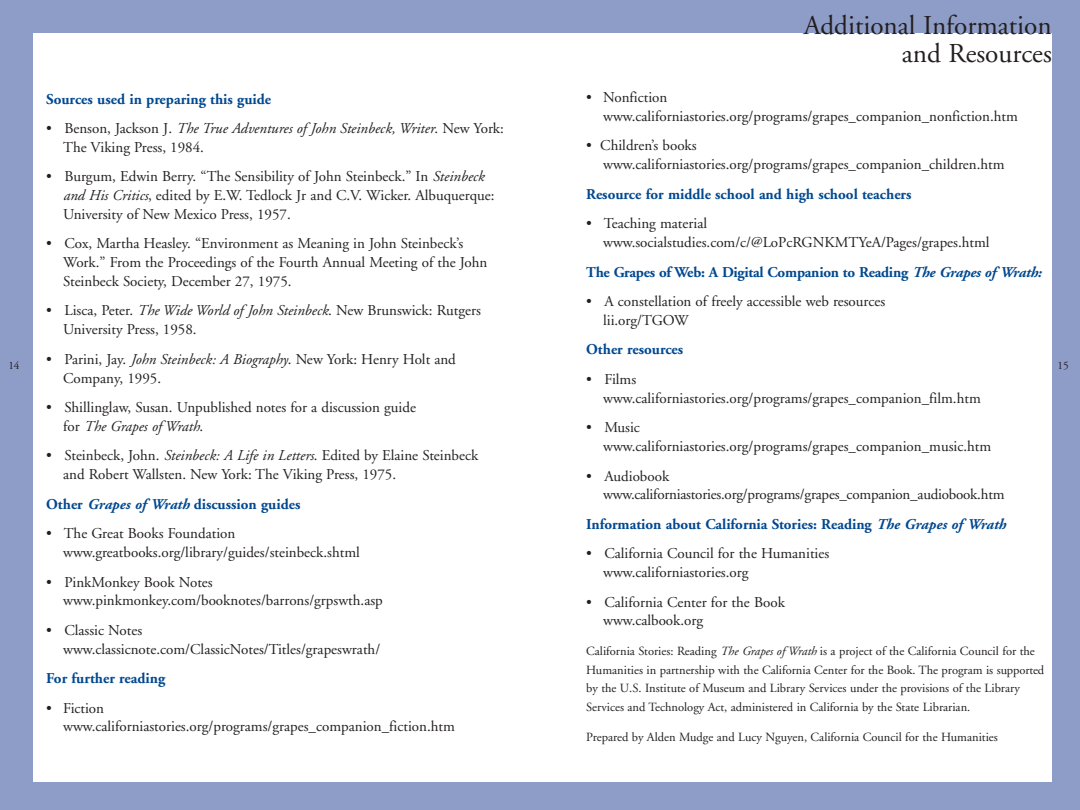
<style>
.page{position:relative;width:1080px;height:810px;background:#8e9dc8}
.page>*{position:absolute;margin:0;border:0;box-sizing:border-box;transform-origin:0 0}
.t1{font:27.25px/28.8px "Adobe Garamond";color:#231f1f;text-align:right}
.t2{font:15px/18.8px "Adobe Garamond";color:#231f1f}
.t3{font:700 15px "Adobe Garamond";color:#004890}
.t4{font:12.5px/18.8px "Adobe Garamond";color:#231f1f}
.t5{font:11.25px "Adobe Garamond";color:#231f1f}
.s1{font-style:italic}
</style>
<div class="page">
<div style="left:34px;top:34px;width:1018px;height:748px;background:#fff"></div>
<p class="t5" style="left:8px;top:361px;width:13px">14</p>
<p class="t3" style="left:46px;top:93px;width:227px">Sources used in preparing this guide</p>
<p class="t2" style="left:63px;top:120px;width:442px;text-indent:-17px">• Benson, Jackson J. <span class="s1">The True Adventures of John Steinbeck, Writer</span>. New York:<br>The Viking Press, 1984.</p>
<p class="t2" style="left:63px;top:169px;width:433px;text-indent:-17px">• Burgum, Edwin Berry. “The Sensibility of John Steinbeck.” In <span class="s1">Steinbeck and His Critics</span>, edited by E.W. Tedlock Jr and C.V. Wicker. Albuquerque:<br>University of New Mexico Press, 1957.</p>
<p class="t2" style="left:63px;top:236px;width:426px;text-indent:-17px">• Cox, Martha Heasley. “Environment as Meaning in John Steinbeck’s<br>Work.” From the Proceedings of the Fourth Annual Meeting of the John<br>Steinbeck Society, December 27, 1975.</p>
<p class="t2" style="left:63px;top:303px;width:419px;text-indent:-17px">• Lisca, Peter. <span class="s1">The Wide World of John Steinbeck</span>. New Brunswick: Rutgers<br>University Press, 1958.</p>
<p class="t2" style="left:63px;top:351px;width:394px;text-indent:-17px">• Parini, Jay. <span class="s1">John Steinbeck: A Biography</span>. New York: Henry Holt and<br>Company, 1995.</p>
<p class="t2" style="left:63px;top:399px;width:354px;text-indent:-17px">• Shillinglaw, Susan. Unpublished notes for a discussion guide for <span class="s1">The Grapes of Wrath</span>.</p>
<p class="t2" style="left:63px;top:448px;width:417px;text-indent:-17px">• Steinbeck, John. <span class="s1">Steinbeck: A Life in Letters</span>. Edited by Elaine Steinbeck and Robert Wallsten. New York: The Viking Press, 1975.</p>
<p class="t3" style="left:46px;top:498px;width:256px">Other <span class="s1">Grapes of Wrath</span> discussion guides</p>
<p class="t2" style="left:63px;top:525px;width:298px;text-indent:-17px">• The Great Books Foundation www.greatbooks.org/library/guides/steinbeck.shtml</p>
<p class="t2" style="left:63px;top:574px;width:321px;text-indent:-17px">• PinkMonkey Book Notes www.pinkmonkey.com/booknotes/barrons/grpswth.asp</p>
<p class="t2" style="left:63px;top:622px;width:319px;text-indent:-17px">• Classic Notes www.classicnote.com/ClassicNotes/Titles/grapeswrath/</p>
<p class="t3" style="left:46px;top:672px;width:120px">For further reading</p>
<p class="t2" style="left:63px;top:700px;width:393px;text-indent:-17px">• Fiction www.californiastories.org/programs/grapes_companion_fiction.htm</p>
<h1 class="t1" style="left:804px;top:13px;width:250px">Additional Information and Resources</h1>
<p class="t2" style="left:603px;top:89px;width:416px;text-indent:-17px">• Nonfiction www.californiastories.org/programs/grapes_companion_nonfiction.htm</p>
<p class="t2" style="left:603px;top:138px;width:403px;text-indent:-17px">• Children’s books www.californiastories.org/programs/grapes_companion_children.htm</p>
<p class="t3" style="left:586px;top:188px;width:327px">Resource for middle school and high school teachers</p>
<p class="t2" style="left:603px;top:215px;width:388px;text-indent:-17px">• Teaching material www.socialstudies.com/c/@LoPcRGNKMTYeA/Pages/grapes.html</p>
<p class="t3" style="left:586px;top:266px;width:457px">The Grapes of Web: A Digital Companion to Reading <span class="s1">The Grapes of Wrath:</span></p>
<p class="t2" style="left:603px;top:293px;width:284px;text-indent:-17px">• A constellation of freely accessible web resources lii.org/TGOW</p>
<p class="t3" style="left:586px;top:344px;width:99px">Other resources</p>
<p class="t2" style="left:603px;top:371px;width:379px;text-indent:-17px">• Films www.californiastories.org/programs/grapes_companion_film.htm</p>
<p class="t2" style="left:603px;top:419px;width:390px;text-indent:-17px">• Music www.californiastories.org/programs/grapes_companion_music.htm</p>
<p class="t2" style="left:603px;top:468px;width:403px;text-indent:-17px">• Audiobook www.californiastories.org/programs/grapes_companion_audiobook.htm</p>
<p class="t3" style="left:586px;top:518px;width:421px">Information about California Stories: Reading <span class="s1">The Grapes of Wrath</span></p>
<p class="t2" style="left:603px;top:546px;width:228px;text-indent:-17px">• California Council for the Humanities www.californiastories.org</p>
<p class="t2" style="left:603px;top:594px;width:183px;text-indent:-17px">• California Center for the Book www.calbook.org</p>
<p class="t4" style="left:586px;top:643px;width:460px">California Stories: Reading <span class="s1">The Grapes of Wrath</span> is a project of the California Council for the Humanities in partnership with the California Center for the Book. The program is supported by the U.S. Institute of Museum and Library Services under the provisions of the Library Services and Technology Act, administered in California by the State Librarian.</p>
<p class="t4" style="left:586px;top:729px;width:413px">Prepared by Alden Mudge and Lucy Nguyen, California Council for the Humanities</p>
<p class="t5" style="left:1058px;top:361px;width:13px">15</p>
</div>
